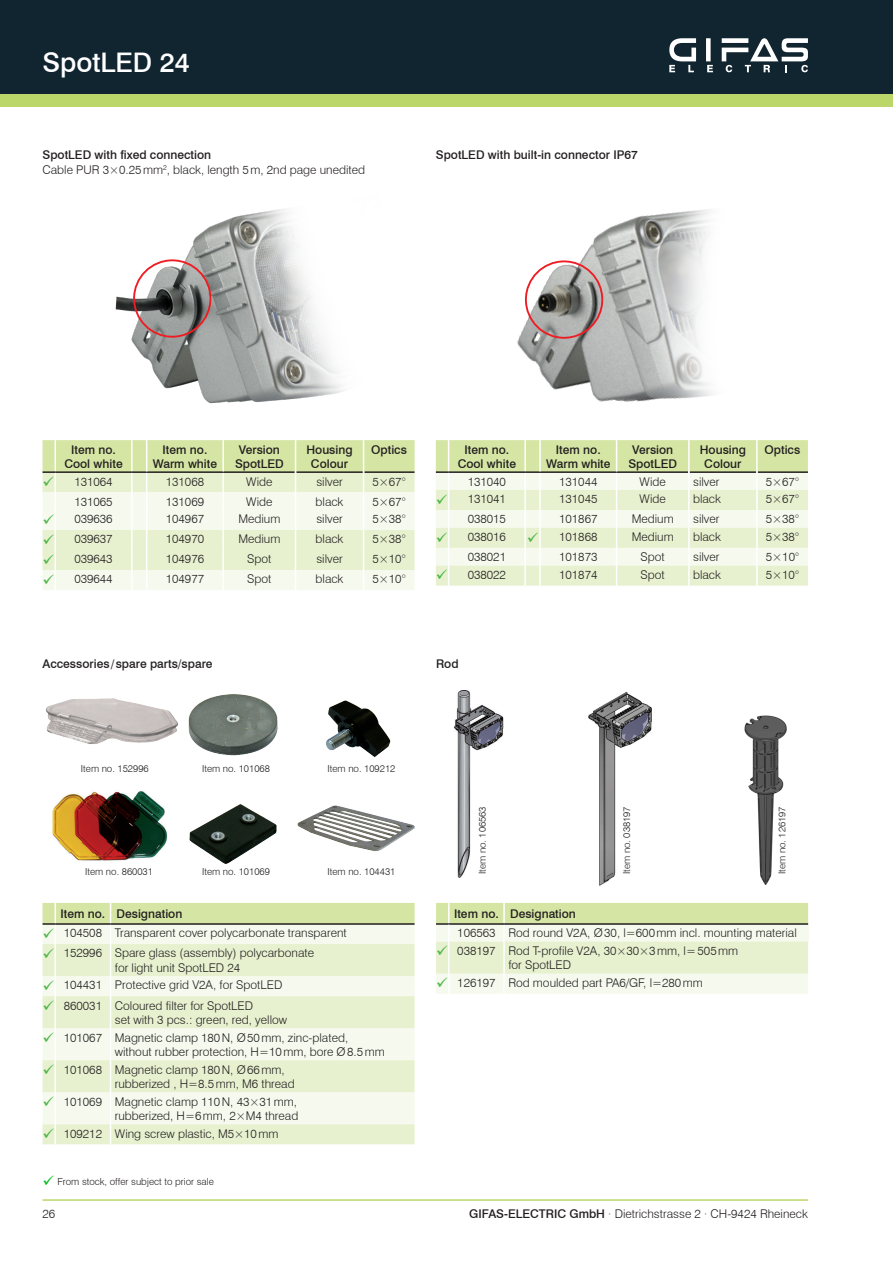
<style>
.page{position:relative;width:893px;height:1263px;background:#fff}
.page>*{position:absolute;margin:0;border:0;box-sizing:border-box;transform-origin:0 0}
.t1{font:500 27px "Swiss 721 BT";color:#fff}
.t2{font:300 12px/14.4px "Swiss 721 BT";color:#231f20}
.t3{font:500 12px/14.4px "Swiss 721 BT";color:#231f20;text-align:center}
.t4{font:300 9.75px "Swiss 721 BT";color:#231f20}
.s1{color:#4bb547}
.s2{color:#00bf1d}
.s3{font-weight:500}
</style>
<div class="page">
<div style="left:0;top:89px;width:893px;height:17px;background:#bbd76a"></div>
<div style="left:0;top:0;width:893px;height:94px;background:#112530"></div>
<hr style="left:43px;top:1199px;width:765px;height:2px;background:#bbd76a">
<div style="left:706px;top:38px;width:5px;height:23px;background:#fff"></div>
<svg style="left:669px;top:38px;width:27px;height:34px"></svg>
<svg style="left:707px;top:65px;width:6px;height:7px"></svg>
<svg style="left:722px;top:38px;width:86px;height:34px"></svg>
<svg style="left:43px;top:944px;width:372px;height:200px;background:#edf4dc"></svg>
<hr style="left:110px;top:1092px;width:1px;height:32px;background:#fff">
<svg style="left:110px;top:976px;width:1px;height:20px"></svg>
<hr style="left:110px;top:996px;width:1px;height:32px;background:#fff">
<hr style="left:110px;top:1028px;width:1px;height:32px;background:#fff">
<svg style="left:110px;top:1124px;width:1px;height:20px"></svg>
<hr style="left:110px;top:1060px;width:1px;height:32px;background:#fff">
<hr style="left:110px;top:944px;width:1px;height:32px;background:#fff">
<hr style="left:55px;top:944px;width:1px;height:32px;background:#fff">
<svg style="left:55px;top:976px;width:1px;height:20px"></svg>
<hr style="left:55px;top:996px;width:1px;height:32px;background:#fff">
<hr style="left:55px;top:1028px;width:1px;height:32px;background:#fff">
<hr style="left:55px;top:1060px;width:1px;height:32px;background:#fff">
<hr style="left:55px;top:1092px;width:1px;height:32px;background:#fff">
<svg style="left:55px;top:1124px;width:1px;height:20px"></svg>
<svg style="left:43px;top:903px;width:372px;height:41px;background:#e5efc8"></svg>
<hr style="left:55px;top:923px;width:56px;height:2px;background:#231f20">
<hr style="left:111px;top:923px;width:304px;height:2px;background:#231f20">
<svg style="left:436px;top:903px;width:372px;height:91px;background:#e6eed0"></svg>
<hr style="left:448px;top:942px;width:2px;height:32px;background:#fff">
<hr style="left:448px;top:974px;width:2px;height:20px;background:#fff">
<svg style="left:43px;top:440px;width:372px;height:150px;background:#e7f0d1"></svg>
<svg style="left:436px;top:440px;width:372px;height:146px;background:#ecf4db"></svg>
<hr style="left:688px;top:566px;width:2px;height:20px;background:#fff">
<hr style="left:756px;top:566px;width:2px;height:20px;background:#fff">
<img style="left:115px;top:209px;width:229px;height:195px">
<div style="left:133px;top:259px;width:78px;height:79px;border:2px solid #ee1d23;border-radius:50%"></div>
<img style="left:188px;top:694px;width:90px;height:62px">
<img style="left:45px;top:698px;width:133px;height:46px">
<img style="left:297px;top:805px;width:118px;height:47px">
<img style="left:189px;top:804px;width:88px;height:60px">
<img style="left:473px;top:209px;width:298px;height:267px">
<img style="left:52px;top:791px;width:116px;height:70px">
<img style="left:454px;top:691px;width:49px;height:187px">
<img style="left:588px;top:692px;width:64px;height:194px">
<img style="left:326px;top:700px;width:65px;height:57px">
<img style="left:744px;top:715px;width:43px;height:170px">
<div style="left:525px;top:260px;width:78px;height:79px;border:2px solid #ee1d23;border-radius:50%"></div>
<h1 class="t1" style="left:43px;top:46px;width:149px">SpotLED 24</h1>
<p class="t3" style="left:43px;top:147px;width:170px">SpotLED with fixed connection</p>
<p class="t3" style="left:436px;top:148px;width:203px">SpotLED with built-in connector IP67</p>
<p class="t2" style="left:43px;top:163px;width:324px">Cable PUR 3×0.25mm<sup>2</sup>, black, length 5m, 2nd page unedited</p>
<p class="t3" style="left:64px;top:442px;width:60px">Item no.<br>Cool white</p>
<p class="t3" style="left:153px;top:442px;width:66px">Item no.<br>Warm white</p>
<p class="t3" style="left:235px;top:442px;width:50px">Version<br>SpotLED</p>
<p class="t3" style="left:306px;top:442px;width:48px">Housing<br>Colour</p>
<p class="t3" style="left:371px;top:442px;width:37px">Optics</p>
<p class="t2" style="left:43px;top:474px;width:72px"><span class="s1">✓</span> 131064</p>
<p class="t2" style="left:166px;top:474px;width:40px">131068</p>
<p class="t2" style="left:246px;top:474px;width:28px">Wide</p>
<p class="t2" style="left:316px;top:474px;width:28px">silver</p>
<p class="t2" style="left:372px;top:474px;width:35px">5×67°</p>
<p class="t2" style="left:74px;top:494px;width:40px">131065</p>
<p class="t2" style="left:166px;top:494px;width:40px">131069</p>
<p class="t2" style="left:246px;top:494px;width:28px">Wide</p>
<p class="t2" style="left:316px;top:494px;width:29px">black</p>
<p class="t2" style="left:372px;top:494px;width:35px">5×67°</p>
<p class="t2" style="left:43px;top:512px;width:72px"><span class="s1">✓</span> 039636</p>
<p class="t2" style="left:166px;top:512px;width:40px">104967</p>
<p class="t2" style="left:238px;top:512px;width:44px">Medium</p>
<p class="t2" style="left:316px;top:512px;width:28px">silver</p>
<p class="t2" style="left:372px;top:512px;width:35px">5×38°</p>
<p class="t2" style="left:43px;top:532px;width:72px"><span class="s1">✓</span> 039637</p>
<p class="t2" style="left:166px;top:532px;width:40px">104970</p>
<p class="t2" style="left:238px;top:532px;width:44px">Medium</p>
<p class="t2" style="left:316px;top:532px;width:29px">black</p>
<p class="t2" style="left:372px;top:532px;width:35px">5×38°</p>
<p class="t2" style="left:43px;top:552px;width:72px"><span class="s1">✓</span> 039643</p>
<p class="t2" style="left:166px;top:552px;width:40px">104976</p>
<p class="t2" style="left:247px;top:552px;width:26px">Spot</p>
<p class="t2" style="left:316px;top:552px;width:28px">silver</p>
<p class="t2" style="left:372px;top:552px;width:35px">5×10°</p>
<p class="t2" style="left:43px;top:572px;width:72px"><span class="s1">✓</span> 039644</p>
<p class="t2" style="left:166px;top:572px;width:40px">104977</p>
<p class="t2" style="left:247px;top:572px;width:26px">Spot</p>
<p class="t2" style="left:316px;top:572px;width:29px">black</p>
<p class="t2" style="left:372px;top:572px;width:35px">5×10°</p>
<p class="t3" style="left:43px;top:657px;width:172px">Accessories/spare parts/spare</p>
<p class="t3" style="left:458px;top:442px;width:60px">Item no.<br>Cool white</p>
<p class="t3" style="left:546px;top:442px;width:66px">Item no.<br>Warm white</p>
<p class="t3" style="left:628px;top:442px;width:50px">Version<br>SpotLED</p>
<p class="t3" style="left:700px;top:442px;width:48px">Housing<br>Colour</p>
<p class="t3" style="left:764px;top:442px;width:37px">Optics</p>
<p class="t2" style="left:468px;top:474px;width:40px">131040</p>
<p class="t2" style="left:559px;top:474px;width:40px">131044</p>
<p class="t2" style="left:639px;top:474px;width:28px">Wide</p>
<p class="t2" style="left:693px;top:474px;width:28px">silver</p>
<p class="t2" style="left:766px;top:474px;width:35px">5×67°</p>
<p class="t2" style="left:436px;top:492px;width:72px"><span class="s1">✓</span> 131041</p>
<p class="t2" style="left:559px;top:492px;width:40px">131045</p>
<p class="t2" style="left:640px;top:492px;width:28px">Wide</p>
<p class="t2" style="left:693px;top:492px;width:29px">black</p>
<p class="t2" style="left:766px;top:492px;width:35px">5×67°</p>
<p class="t2" style="left:468px;top:512px;width:40px">038015</p>
<p class="t2" style="left:559px;top:512px;width:40px">101867</p>
<p class="t2" style="left:632px;top:512px;width:44px">Medium</p>
<p class="t2" style="left:693px;top:512px;width:28px">silver</p>
<p class="t2" style="left:766px;top:512px;width:35px">5×38°</p>
<p class="t2" style="left:436px;top:529px;width:72px"><span class="s1">✓</span> 038016</p>
<p class="t2" style="left:527px;top:529px;width:72px"><span class="s1">✓</span> 101868</p>
<p class="t2" style="left:632px;top:529px;width:44px">Medium</p>
<p class="t2" style="left:693px;top:529px;width:29px">black</p>
<p class="t2" style="left:766px;top:529px;width:35px">5×38°</p>
<p class="t2" style="left:468px;top:550px;width:40px">038021</p>
<p class="t2" style="left:559px;top:550px;width:40px">101873</p>
<p class="t2" style="left:641px;top:550px;width:26px">Spot</p>
<p class="t2" style="left:693px;top:550px;width:28px">silver</p>
<p class="t2" style="left:766px;top:550px;width:35px">5×10°</p>
<p class="t2" style="left:436px;top:567px;width:72px"><span class="s1">✓</span> 038022</p>
<p class="t2" style="left:559px;top:567px;width:40px">101874</p>
<p class="t2" style="left:641px;top:567px;width:26px">Spot</p>
<p class="t2" style="left:693px;top:567px;width:29px">black</p>
<p class="t2" style="left:766px;top:567px;width:35px">5×10°</p>
<p class="t3" style="left:436px;top:657px;width:24px">Rod</p>
<p class="t4" style="left:81px;top:762px;width:69px">Item no. 152996</p>
<p class="t4" style="left:202px;top:762px;width:69px">Item no. 101068</p>
<p class="t4" style="left:327px;top:762px;width:69px">Item no. 109212</p>
<p class="t4" style="left:85px;top:866px;width:69px">Item no. 860031</p>
<p class="t4" style="left:202px;top:866px;width:69px">Item no. 101069</p>
<p class="t4" style="left:327px;top:866px;width:69px">Item no. 104431</p>
<p class="t3" style="left:61px;top:906px;width:123px">Item no. Designation</p>
<p class="t2" style="left:43px;top:926px;width:306px"><span class="s1">✓</span> 104508 Transparent cover polycarbonate transparent</p>
<p class="t2" style="left:43px;top:946px;width:273px;text-align:center"><span class="s1">✓</span> 152996 Spare glass (assembly) polycarbonate for light unit SpotLED 24</p>
<p class="t2" style="left:43px;top:978px;width:241px"><span class="s1">✓</span> 104431 Protective grid V2A, for SpotLED</p>
<p class="t2" style="left:115px;top:998px;width:174px;text-indent:-72px"><span class="s1">✓</span> 860031 Coloured filter for SpotLED<br>set with 3 pcs.: green, red, yellow</p>
<p class="t2" style="left:115px;top:1030px;width:271px;text-indent:-72px"><span class="s1">✓</span> 101067 Magnetic clamp 180N, Ø50mm, zinc-plated, without rubber protection, H=10mm, bore Ø8.5mm</p>
<p class="t2" style="left:115px;top:1062px;width:181px;text-indent:-72px"><span class="s1">✓</span> 101068 Magnetic clamp 180N, Ø66mm, rubberized , H=8.5mm, M6 thread</p>
<p class="t2" style="left:43px;top:1094px;width:257px;text-align:right"><span class="s1">✓</span> 101069 Magnetic clamp 110N, 43×31mm, rubberized, H=6mm, 2×M4 thread</p>
<p class="t2" style="left:43px;top:1126px;width:237px"><span class="s1">✓</span> 109212 Wing screw plastic, M5×10mm</p>
<p class="t4" style="left:43px;top:1176px;width:173px"><span class="s2">✓</span> From stock, offer subject to prior sale</p>
<p class="t4" style="left:476px;top:874px;width:69px;rotate:-90deg">Item no. 106563</p>
<p class="t4" style="left:621px;top:874px;width:69px;rotate:-90deg">Item no. 038197</p>
<p class="t4" style="left:776px;top:874px;width:69px;rotate:-90deg">Item no. 126197</p>
<p class="t3" style="left:454px;top:906px;width:123px">Item no. Designation</p>
<p class="t2" style="left:457px;top:926px;width:341px">106563 Rod round V2A, Ø30, l=600mm incl. mounting material</p>
<p class="t2" style="left:508px;top:943px;width:231px;text-indent:-72px"><span class="s1">✓</span> 038197 Rod T-profile V2A, 30×30×3mm, l=505mm for SpotLED</p>
<p class="t2" style="left:436px;top:975px;width:268px"><span class="s1">✓</span> 126197 Rod moulded part PA6/GF, l=280mm</p>
<p class="t2" style="left:43px;top:1207px;width:14px">26</p>
<p class="t2" style="left:469px;top:1207px;width:340px"><span class="s3">GIFAS-ELECTRIC GmbH</span> · Dietrichstrasse 2 · CH-9424 Rheineck</p>
</div>
